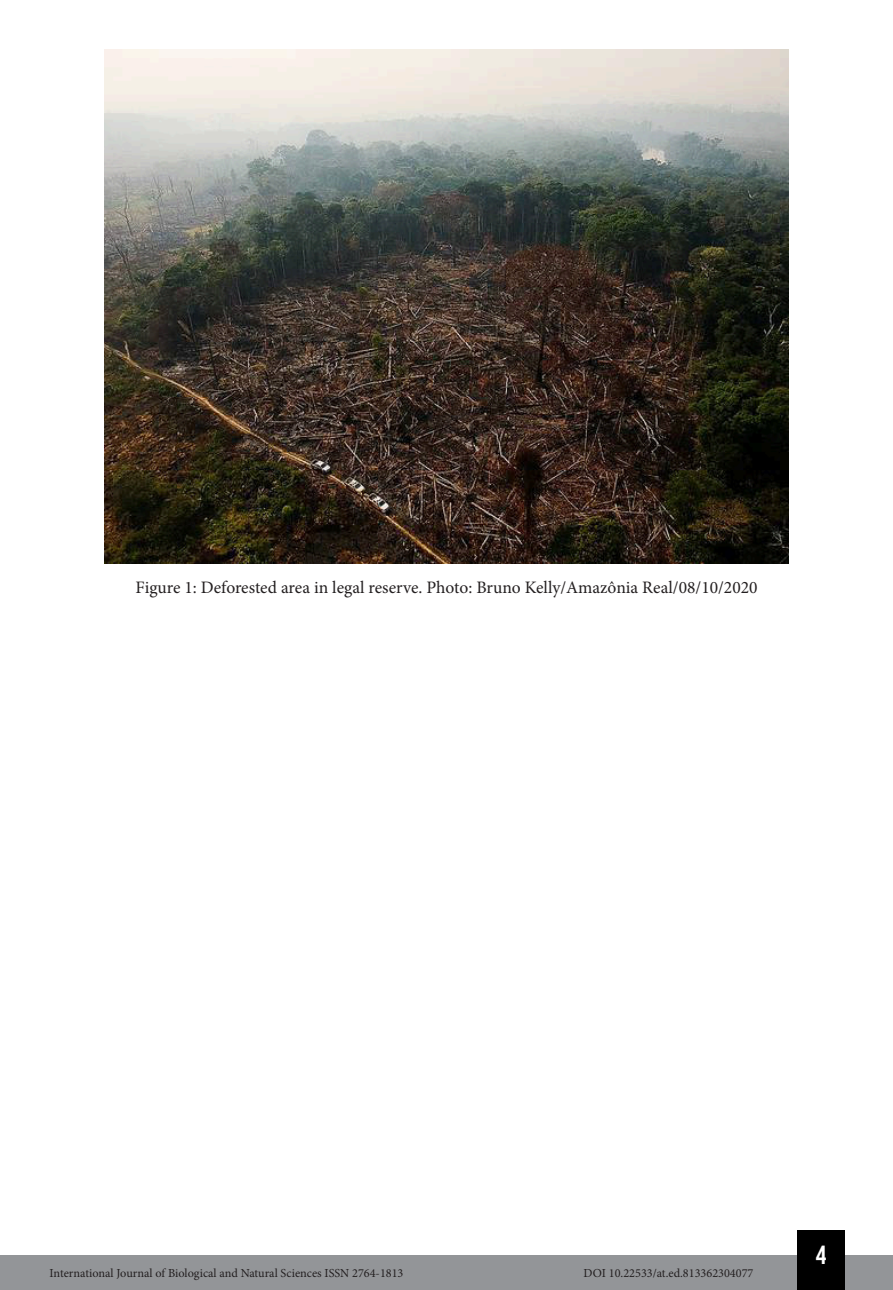
<style>
.page{position:relative;width:893px;height:1290px;background:#fff}
.page>*{position:absolute;margin:0;border:0;box-sizing:border-box;transform-origin:0 0}
.t1{font:26.25px "Bebas Kai";color:#fff}
.t2{font:17.5px "Minion Pro";color:#231f20}
.t3{font:12.25px "Minion Pro";color:#231f20}
</style>
<div class="page">
<div style="left:0;top:1255px;width:893px;height:35px;background:#939598"></div>
<div style="left:797px;top:1230px;width:48px;height:60px;background:#000"></div>
<img style="left:104px;top:50px;width:685px;height:513px">
<h2 class="t2" style="left:135px;top:575px;width:624px">Figure 1: Deforested area in legal reserve. Photo: Bruno Kelly/Amazônia Real/08/10/2020</h2>
<p class="t3" style="left:50px;top:1265px;width:355px">International Journal of Biological and Natural Sciences ISSN 2764-1813</p>
<p class="t3" style="left:584px;top:1265px;width:171px">DOI 10.22533/at.ed.813362304077</p>
<h1 class="t1" style="left:816px;top:1241px;width:12px">4</h1>
</div>
